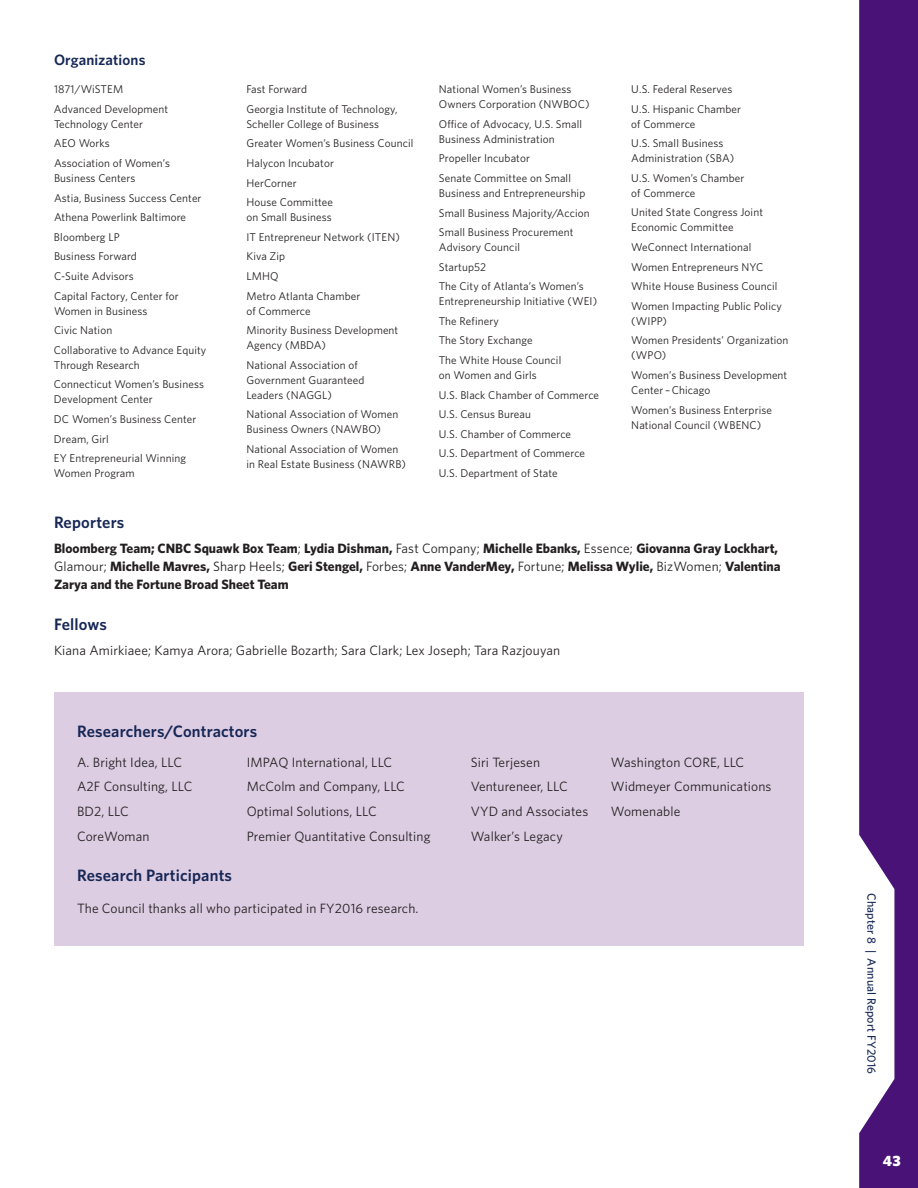
<style>
.page{position:relative;width:918px;height:1188px;background:#fff}
.page>*{position:absolute;margin:0;border:0;box-sizing:border-box;transform-origin:0 0}
.t1{font:600 16.5px "Whitney";letter-spacing:.01em;color:#172756}
.t2{font:600 15px "Whitney";letter-spacing:.01em;color:#172756}
.t3{font:900 15px "Whitney";color:#fff}
.t4{font:13.5px "Whitney";letter-spacing:.01em;color:#231f20}
.t5{font:700 13.5px/18px "Whitney";color:#231f20}
.t6{font:500 12px "Whitney";letter-spacing:.01em;color:#172756}
.t7{font:11.25px "Whitney";letter-spacing:.01em;color:#231f20}
.s1{font-weight:400}
</style>
<div class="page">
<svg style="left:859px;top:0;width:59px;height:1188px;background:#5f2f87"></svg>
<div style="left:54px;top:692px;width:750px;height:254px;background:#ddcde3"></div>
<p class="t2" style="left:54px;top:51px;width:93px">Organizations</p>
<p class="t7" style="left:54px;top:83px;width:71px">1871/WiSTEM</p>
<p class="t7" style="left:246px;top:83px;width:62px">Fast Forward</p>
<p class="t7" style="left:439px;top:83px;width:134px">National Women’s Business</p>
<p class="t7" style="left:631px;top:83px;width:103px">U.S. Federal Reserves</p>
<p class="t7" style="left:439px;top:98px;width:152px">Owners Corporation (NWBOC)</p>
<p class="t7" style="left:54px;top:102px;width:116px">Advanced Development</p>
<p class="t7" style="left:246px;top:102px;width:153px">Georgia Institute of Technology,</p>
<p class="t7" style="left:631px;top:102px;width:111px">U.S. Hispanic Chamber</p>
<p class="t7" style="left:54px;top:117px;width:90px">Technology Center</p>
<p class="t7" style="left:246px;top:117px;width:134px">Scheller College of Business</p>
<p class="t7" style="left:439px;top:117px;width:145px">Office of Advocacy, U.S. Small</p>
<p class="t7" style="left:631px;top:117px;width:66px">of Commerce</p>
<p class="t7" style="left:439px;top:132px;width:117px">Business Administration</p>
<p class="t7" style="left:54px;top:137px;width:57px">AEO Works</p>
<p class="t7" style="left:246px;top:137px;width:169px">Greater Women’s Business Council</p>
<p class="t7" style="left:631px;top:137px;width:94px">U.S. Small Business</p>
<p class="t7" style="left:439px;top:152px;width:93px">Propeller Incubator</p>
<p class="t7" style="left:631px;top:152px;width:104px">Administration (SBA)</p>
<p class="t7" style="left:54px;top:157px;width:117px">Association of Women’s</p>
<p class="t7" style="left:246px;top:156px;width:89px">Halycon Incubator</p>
<p class="t7" style="left:54px;top:172px;width:83px">Business Centers</p>
<p class="t7" style="left:439px;top:171px;width:134px">Senate Committee on Small</p>
<p class="t7" style="left:631px;top:171px;width:115px">U.S. Women’s Chamber</p>
<p class="t7" style="left:246px;top:176px;width:52px">HerCorner</p>
<p class="t7" style="left:439px;top:186px;width:148px">Business and Entrepreneurship</p>
<p class="t7" style="left:631px;top:186px;width:66px">of Commerce</p>
<p class="t7" style="left:54px;top:191px;width:149px">Astia, Business Success Center</p>
<p class="t7" style="left:246px;top:196px;width:88px">House Committee</p>
<p class="t7" style="left:54px;top:211px;width:134px">Athena Powerlink Baltimore</p>
<p class="t7" style="left:246px;top:211px;width:87px">on Small Business</p>
<p class="t7" style="left:439px;top:206px;width:152px">Small Business Majority/Accion</p>
<p class="t7" style="left:631px;top:206px;width:133px">United State Congress Joint</p>
<p class="t7" style="left:631px;top:221px;width:104px">Economic Committee</p>
<p class="t7" style="left:439px;top:226px;width:136px">Small Business Procurement</p>
<p class="t7" style="left:54px;top:230px;width:67px">Bloomberg LP</p>
<p class="t7" style="left:246px;top:230px;width:155px">IT Entrepreneur Network (ITEN)</p>
<p class="t7" style="left:439px;top:241px;width:83px">Advisory Council</p>
<p class="t7" style="left:631px;top:240px;width:122px">WeConnect International</p>
<p class="t7" style="left:54px;top:250px;width:84px">Business Forward</p>
<p class="t7" style="left:246px;top:250px;width:40px">Kiva Zip</p>
<p class="t7" style="left:439px;top:260px;width:49px">Startup52</p>
<p class="t7" style="left:631px;top:260px;width:134px">Women Entrepreneurs NYC</p>
<p class="t7" style="left:54px;top:269px;width:81px">C-Suite Advisors</p>
<p class="t7" style="left:246px;top:269px;width:34px">LMHQ</p>
<p class="t7" style="left:439px;top:280px;width:146px">The City of Atlanta’s Women’s</p>
<p class="t7" style="left:631px;top:280px;width:148px">White House Business Council</p>
<p class="t7" style="left:54px;top:289px;width:126px">Capital Factory, Center for</p>
<p class="t7" style="left:246px;top:289px;width:116px">Metro Atlanta Chamber</p>
<p class="t7" style="left:54px;top:304px;width:95px">Women in Business</p>
<p class="t7" style="left:439px;top:295px;width:160px">Entrepreneurship Initiative (WEI)</p>
<p class="t7" style="left:631px;top:299px;width:152px">Women Impacting Public Policy</p>
<p class="t7" style="left:246px;top:304px;width:66px">of Commerce</p>
<p class="t7" style="left:439px;top:314px;width:61px">The Refinery</p>
<p class="t7" style="left:631px;top:314px;width:37px">(WIPP)</p>
<p class="t7" style="left:54px;top:324px;width:60px">Civic Nation</p>
<p class="t7" style="left:246px;top:324px;width:153px">Minority Business Development</p>
<p class="t7" style="left:439px;top:334px;width:95px">The Story Exchange</p>
<p class="t7" style="left:631px;top:334px;width:159px">Women Presidents’ Organization</p>
<p class="t7" style="left:246px;top:339px;width:81px">Agency (MBDA)</p>
<p class="t7" style="left:54px;top:343px;width:154px">Collaborative to Advance Equity</p>
<p class="t7" style="left:631px;top:349px;width:36px">(WPO)</p>
<p class="t7" style="left:439px;top:353px;width:124px">The White House Council</p>
<p class="t7" style="left:54px;top:358px;width:87px">Through Research</p>
<p class="t7" style="left:246px;top:358px;width:113px">National Association of</p>
<p class="t7" style="left:439px;top:368px;width:99px">on Women and Girls</p>
<p class="t7" style="left:631px;top:368px;width:158px">Women’s Business Development</p>
<p class="t7" style="left:246px;top:373px;width:120px">Government Guaranteed</p>
<p class="t7" style="left:54px;top:378px;width:151px">Connecticut Women’s Business</p>
<p class="t7" style="left:631px;top:384px;width:81px">Center – Chicago</p>
<p class="t7" style="left:246px;top:388px;width:87px">Leaders (NAGGL)</p>
<p class="t7" style="left:439px;top:388px;width:162px">U.S. Black Chamber of Commerce</p>
<p class="t7" style="left:54px;top:393px;width:100px">Development Center</p>
<p class="t7" style="left:631px;top:403px;width:142px">Women’s Business Enterprise</p>
<p class="t7" style="left:246px;top:408px;width:153px">National Association of Women</p>
<p class="t7" style="left:439px;top:408px;width:94px">U.S. Census Bureau</p>
<p class="t7" style="left:54px;top:412px;width:144px">DC Women’s Business Center</p>
<p class="t7" style="left:631px;top:418px;width:132px">National Council (WBENC)</p>
<p class="t7" style="left:246px;top:423px;width:136px">Business Owners (NAWBO)</p>
<p class="t7" style="left:439px;top:427px;width:134px">U.S. Chamber of Commerce</p>
<p class="t7" style="left:54px;top:432px;width:56px">Dream, Girl</p>
<p class="t7" style="left:246px;top:442px;width:153px">National Association of Women</p>
<p class="t7" style="left:439px;top:447px;width:148px">U.S. Department of Commerce</p>
<p class="t7" style="left:54px;top:452px;width:134px">EY Entrepreneurial Winning</p>
<p class="t7" style="left:246px;top:457px;width:161px">in Real Estate Business (NAWRB)</p>
<p class="t7" style="left:54px;top:467px;width:82px">Women Program</p>
<p class="t7" style="left:439px;top:466px;width:120px">U.S. Department of State</p>
<p class="t1" style="left:54px;top:512px;width:72px">Reporters</p>
<p class="t5" style="left:54px;top:539px;width:728px">Bloomberg Team; CNBC Squawk Box Team<span class="s1">;</span> Lydia Dishman, <span class="s1">Fast Company;</span> Michelle Ebanks, <span class="s1">Essence;</span> Giovanna Gray Lockhart,<br><span class="s1">Glamour;</span> Michelle Mavres, <span class="s1">Sharp Heels;</span> Geri Stengel, <span class="s1">Forbes;</span> Anne VanderMey, <span class="s1">Fortune;</span> Melissa Wylie, <span class="s1">BizWomen;</span> Valentina<br>Zarya and the Fortune Broad Sheet Team</p>
<p class="t1" style="left:54px;top:614px;width:54px">Fellows</p>
<p class="t4" style="left:54px;top:642px;width:508px">Kiana Amirkiaee; Kamya Arora; Gabrielle Bozarth; Sara Clark; Lex Joseph; Tara Razjouyan</p>
<p class="t1" style="left:77px;top:721px;width:182px">Researchers/Contractors</p>
<p class="t4" style="left:77px;top:754px;width:107px">A. Bright Idea, LLC</p>
<p class="t4" style="left:247px;top:754px;width:147px">IMPAQ International, LLC</p>
<p class="t4" style="left:471px;top:754px;width:71px">Siri Terjesen</p>
<p class="t4" style="left:611px;top:754px;width:135px">Washington CORE, LLC</p>
<p class="t4" style="left:77px;top:779px;width:117px">A2F Consulting, LLC</p>
<p class="t4" style="left:247px;top:779px;width:160px">McColm and Company, LLC</p>
<p class="t4" style="left:471px;top:779px;width:99px">Ventureneer, LLC</p>
<p class="t4" style="left:611px;top:779px;width:162px">Widmeyer Communications</p>
<p class="t4" style="left:77px;top:803px;width:53px">BD2, LLC</p>
<p class="t4" style="left:247px;top:803px;width:132px">Optimal Solutions, LLC</p>
<p class="t4" style="left:471px;top:803px;width:119px">VYD and Associates</p>
<p class="t4" style="left:611px;top:803px;width:71px">Womenable</p>
<p class="t4" style="left:77px;top:828px;width:74px">CoreWoman</p>
<p class="t4" style="left:247px;top:828px;width:185px">Premier Quantitative Consulting</p>
<p class="t4" style="left:471px;top:828px;width:94px">Walker’s Legacy</p>
<p class="t1" style="left:77px;top:866px;width:157px">Research Participants</p>
<p class="t4" style="left:77px;top:900px;width:343px">The Council thanks all who participated in FY2016 research.</p>
<p class="t6" style="left:879px;top:893px;width:183px;rotate:90deg">Chapter 8 | Annual Report FY2016</p>
<h2 class="t3" style="left:883px;top:1152px;width:19px">43</h2>
</div>
